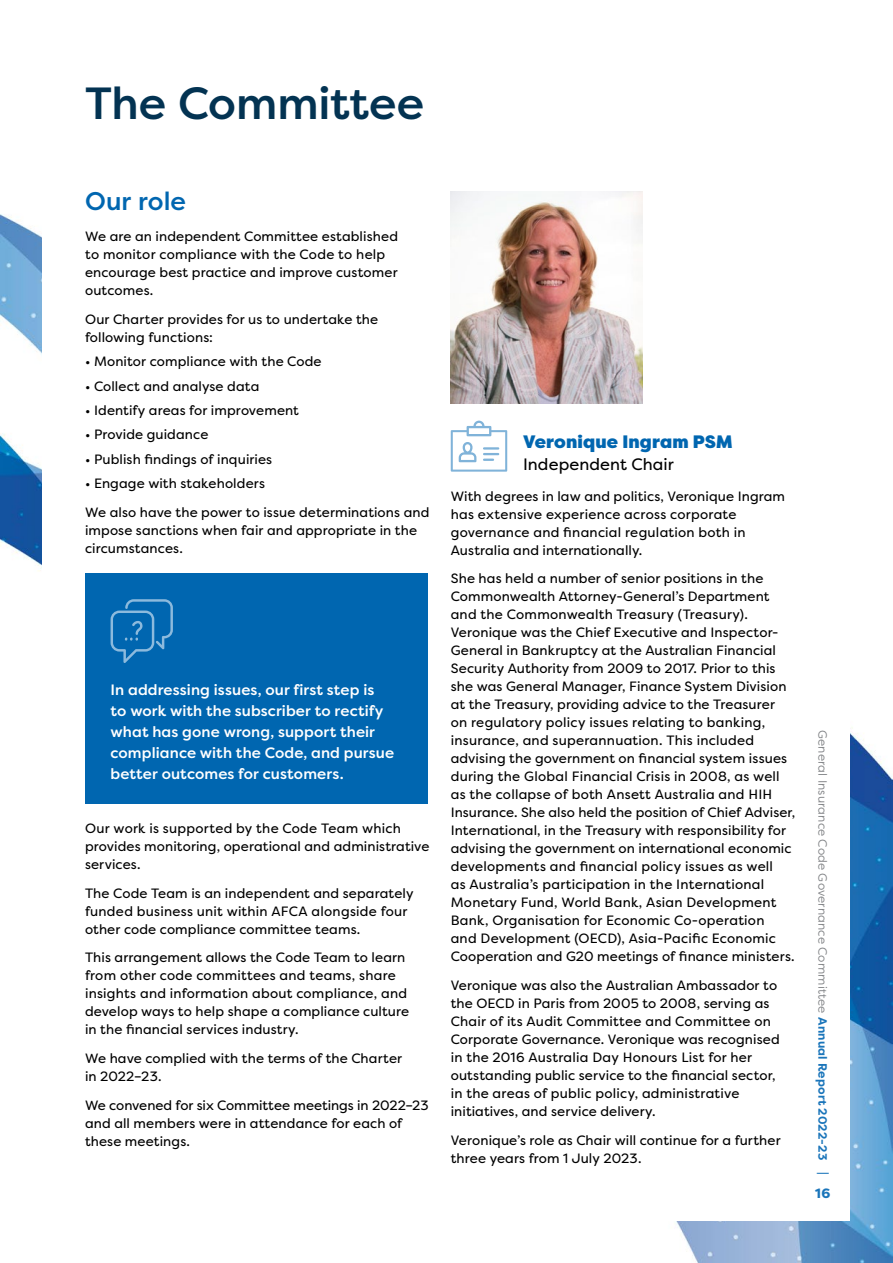
<style>
.page{position:relative;width:893px;height:1263px;background:#fff}
.page>*{position:absolute;margin:0;border:0;box-sizing:border-box;transform-origin:0 0}
.Heading{font:500 45px "Filson Pro";color:#033352}
.Sub_head_1{font:500 25.5px "Filson Pro";color:#0066b0}
.Sub_head_2{font:900 18px "Filson Pro";letter-spacing:.01em;color:#0066b0}
.People_titles{font:16.5px "Filson Pro";letter-spacing:.005em;color:#000}
.t1{font:500 15px/21px "Filson Pro";letter-spacing:.01em;color:#fff}
.Body_copy{font:13.5px/18px "Filson Pro";letter-spacing:.01em;color:#000}
.t2{font:800 13.5px "Filson Pro";color:#1a75ba}
.t3{font:12px "Filson Pro";letter-spacing:.015em;color:#808285}
.s1{font-weight:700;color:#1a75ba}
</style>
<div class="page">
<img style="left:0;top:214px;width:893px;height:1049px">
<div style="left:43px;top:42px;width:807px;height:1178px;background:#fff"></div>
<div style="left:85px;top:574px;width:343px;height:230px;background:#0066b0"></div>
<svg style="left:111px;top:599px;width:62px;height:64px"></svg>
<img style="left:451px;top:191px;width:191px;height:213px">
<svg style="left:451px;top:421px;width:56px;height:51px"></svg>
<p class="Heading" style="left:85px;top:72px;width:340px">The Committee</p>
<p class="Sub_head_1" style="left:85px;top:184px;width:102px">Our role</p>
<p class="Body_copy" style="left:85px;top:227px;width:314px">We are an independent Committee established to monitor compliance with the Code to help encourage best practice and improve customer outcomes.</p>
<p class="Body_copy" style="left:85px;top:310px;width:295px">Our Charter provides for us to undertake the following functions:</p>
<p class="Body_copy" style="left:85px;top:352px;width:238px">• Monitor compliance with the Code</p>
<p class="Body_copy" style="left:85px;top:377px;width:176px">• Collect and analyse data</p>
<p class="Body_copy" style="left:85px;top:401px;width:215px">• Identify areas for improvement</p>
<p class="Body_copy" style="left:85px;top:425px;width:125px">• Provide guidance</p>
<p class="Body_copy" style="left:85px;top:450px;width:189px">• Publish findings of inquiries</p>
<p class="Body_copy" style="left:85px;top:474px;width:181px">• Engage with stakeholders</p>
<p class="Body_copy" style="left:85px;top:503px;width:346px">We also have the power to issue determinations and impose sanctions when fair and appropriate in the circumstances.</p>
<p class="t1" style="left:111px;top:679px;width:285px">In addressing issues, our first step is to work with the subscriber to rectify what has gone wrong, support their compliance with the Code, and pursue better outcomes for customers.</p>
<p class="Body_copy" style="left:85px;top:819px;width:346px">Our work is supported by the Code Team which provides monitoring, operational and administrative services.</p>
<p class="Body_copy" style="left:85px;top:884px;width:330px">The Code Team is an independent and separately funded business unit within AFCA alongside four other code compliance committee teams.</p>
<p class="Body_copy" style="left:85px;top:948px;width:326px">This arrangement allows the Code Team to learn from other code committees and teams, share insights and information about compliance, and develop ways to help shape a compliance culture in the financial services industry.</p>
<p class="Body_copy" style="left:85px;top:1049px;width:319px">We have complied with the terms of the Charter in 2022–23.</p>
<p class="Body_copy" style="left:85px;top:1096px;width:345px">We convened for six Committee meetings in 2022–23 and all members were in attendance for each of these meetings.</p>
<p class="Sub_head_2" style="left:523px;top:431px;width:211px">Veronique Ingram PSM</p>
<p class="People_titles" style="left:523px;top:453px;width:152px">Independent Chair</p>
<p class="Body_copy" style="left:451px;top:487px;width:336px">With degrees in law and politics, Veronique Ingram has extensive experience across corporate governance and financial regulation both in Australia and internationally.</p>
<p class="Body_copy" style="left:451px;top:569px;width:346px">She has held a number of senior positions in the Commonwealth Attorney-General’s Department and the Commonwealth Treasury (Treasury).<br>Veronique was the Chief Executive and Inspector-General in Bankruptcy at the Australian Financial Security Authority from 2009 to 2017. Prior to this she was General Manager, Finance System Division at the Treasury, providing advice to the Treasurer<br>on regulatory policy issues relating to banking, insurance, and superannuation. This included advising the government on financial system issues during the Global Financial Crisis in 2008, as well as the collapse of both Ansett Australia and HIH Insurance. She also held the position of Chief Adviser, International, in the Treasury with responsibility for advising the government on international economic developments and financial policy issues as well<br>as Australia’s participation in the International Monetary Fund, World Bank, Asian Development Bank, Organisation for Economic Co-operation<br>and Development (OECD), Asia-Pacific Economic Cooperation and G20 meetings of finance ministers.</p>
<p class="Body_copy" style="left:451px;top:976px;width:330px">Veronique was also the Australian Ambassador to the OECD in Paris from 2005 to 2008, serving as Chair of its Audit Committee and Committee on Corporate Governance. Veronique was recognised in the 2016 Australia Day Honours List for her outstanding public service to the financial sector, in the areas of public policy, administrative initiatives, and service delivery.</p>
<p class="Body_copy" style="left:451px;top:1131px;width:331px">Veronique’s role as Chair will continue for a further three years from 1 July 2023.</p>
<p class="t3" style="left:830px;top:730px;width:446px;rotate:90deg">General Insurance Code Governance Committee <span class="s1">Annual Report 2022-23 |</span></p>
<p class="t2" style="left:815px;top:1185px;width:17px">16</p>
</div>
